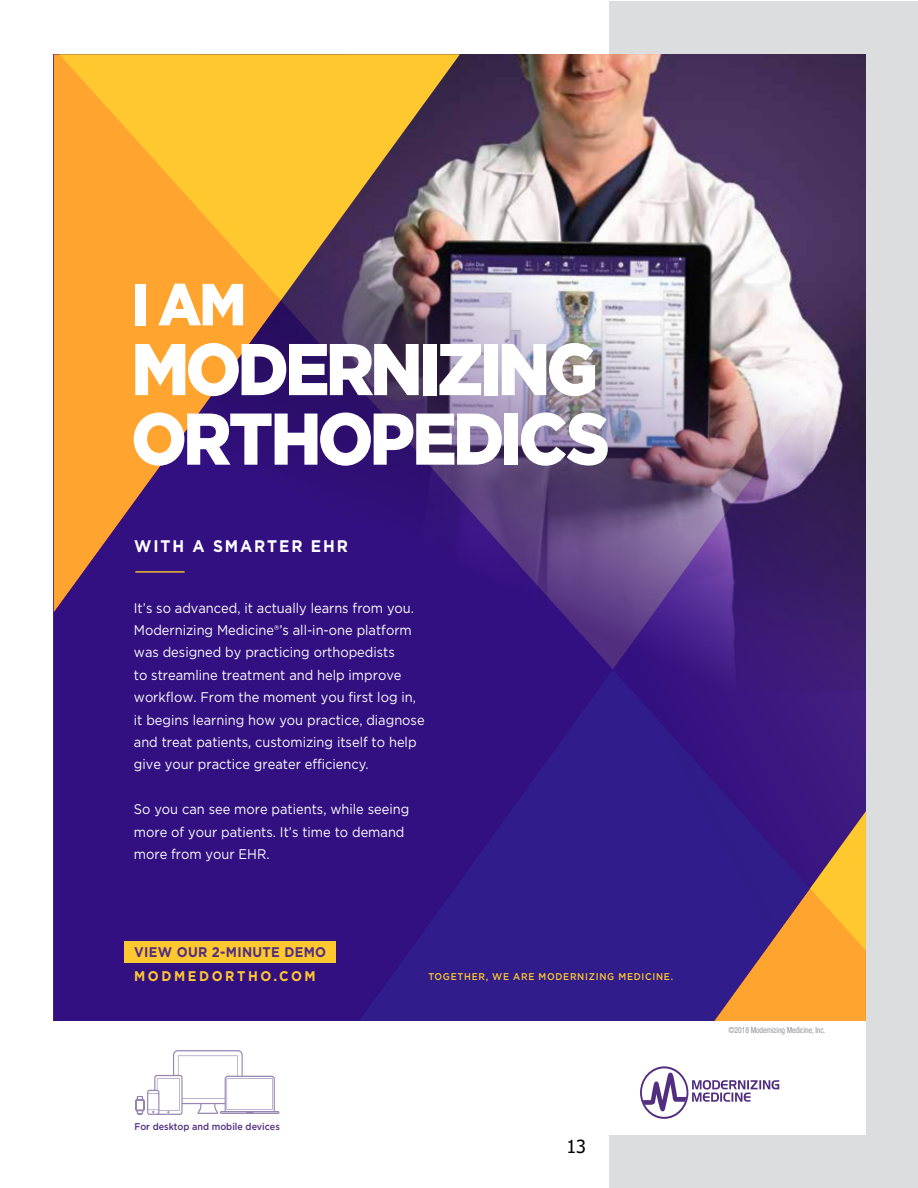
<style>
.page{position:relative;width:918px;height:1188px;background:#fff}
.page>*{position:absolute;margin:0;border:0;box-sizing:border-box;transform-origin:0 0}
.t1{font:900 73.05px/69.6px "Gotham";letter-spacing:-.06em;color:#fff;scale:.92 1}
.t2{font:900 59.1px "Gotham";color:#fff;scale:.92 1}
.t3{font:18px "Tahoma";color:#000}
.t4{font:700 16.8px "Gotham";letter-spacing:.12em;color:#fff;scale:.92 1}
.t5{font:13.95px/22.4px "Gotham";color:#fff;scale:.92 1}
.t6{font:700 13.95px "Gotham";letter-spacing:.025em;color:#512e80;scale:.92 1}
.t7{font:700 13.95px "Gotham";letter-spacing:.2em;color:#ffc82f;scale:.92 1}
.t8{font:500 9.75px "Gotham";letter-spacing:.08em;color:#ffc82f;scale:.92 1}
.t9{font:500 9.75px "Gotham";color:#512e80;scale:.92 1}
.t10{font:condensed 8.4px "Helvetica Neue LT Com";letter-spacing:-.01em;color:#939598;scale:.92 1}
</style>
<div class="page">
<div style="left:609px;top:1px;width:309px;height:1187px;background:#dcddde"></div>
<img style="left:54px;top:54px;width:812px;height:967px">
<svg style="left:339px;top:669px;width:471px;height:352px;background:#391c82"></svg>
<hr style="left:135px;top:571px;width:50px;height:2px;background:#ffc82f">
<div style="left:54px;top:1021px;width:812px;height:113px;background:#fff"></div>
<svg style="left:640px;top:1066px;width:139px;height:53px"></svg>
<div style="left:124px;top:941px;width:212px;height:22px;background:#ffc82f"></div>
<svg style="left:135px;top:1050px;width:145px;height:65px"></svg>
<h2 class="t2" style="left:132px;top:264px;width:126px">I AM</h2>
<h1 class="t1" style="left:131px;top:334px;width:522px">MODERNIZING<br>ORTHOPEDICS</h1>
<p class="t4" style="left:134px;top:535px;width:234px">WITH A SMARTER EHR</p>
<p class="t5" style="left:134px;top:596px;width:318px">It’s so advanced, it actually learns from you.<br>Modernizing Medicine®’s all-in-one platform was designed by practicing orthopedists<br>to streamline treatment and help improve workflow. From the moment you first log in, it begins learning how you practice, diagnose and treat patients, customizing itself to help give your practice greater efficiency.</p>
<p class="t5" style="left:134px;top:798px;width:301px">So you can see more patients, while seeing more of your patients. It’s time to demand more from your EHR.</p>
<p class="t6" style="left:134px;top:943px;width:210px">VIEW OUR 2-MINUTE DEMO</p>
<p class="t7" style="left:134px;top:967px;width:199px">MODMEDORTHO.COM</p>
<p class="t9" style="left:135px;top:1121px;width:159px">For desktop and mobile devices</p>
<p class="t8" style="left:428px;top:970px;width:268px">TOGETHER, WE ARE MODERNIZING MEDICINE.</p>
<p class="t3" style="left:566px;top:1135px;width:21px">13</p>
<p class="t10" style="left:728px;top:1025px;width:107px">©2018 Modernizing Medicine, Inc.</p>
</div>
